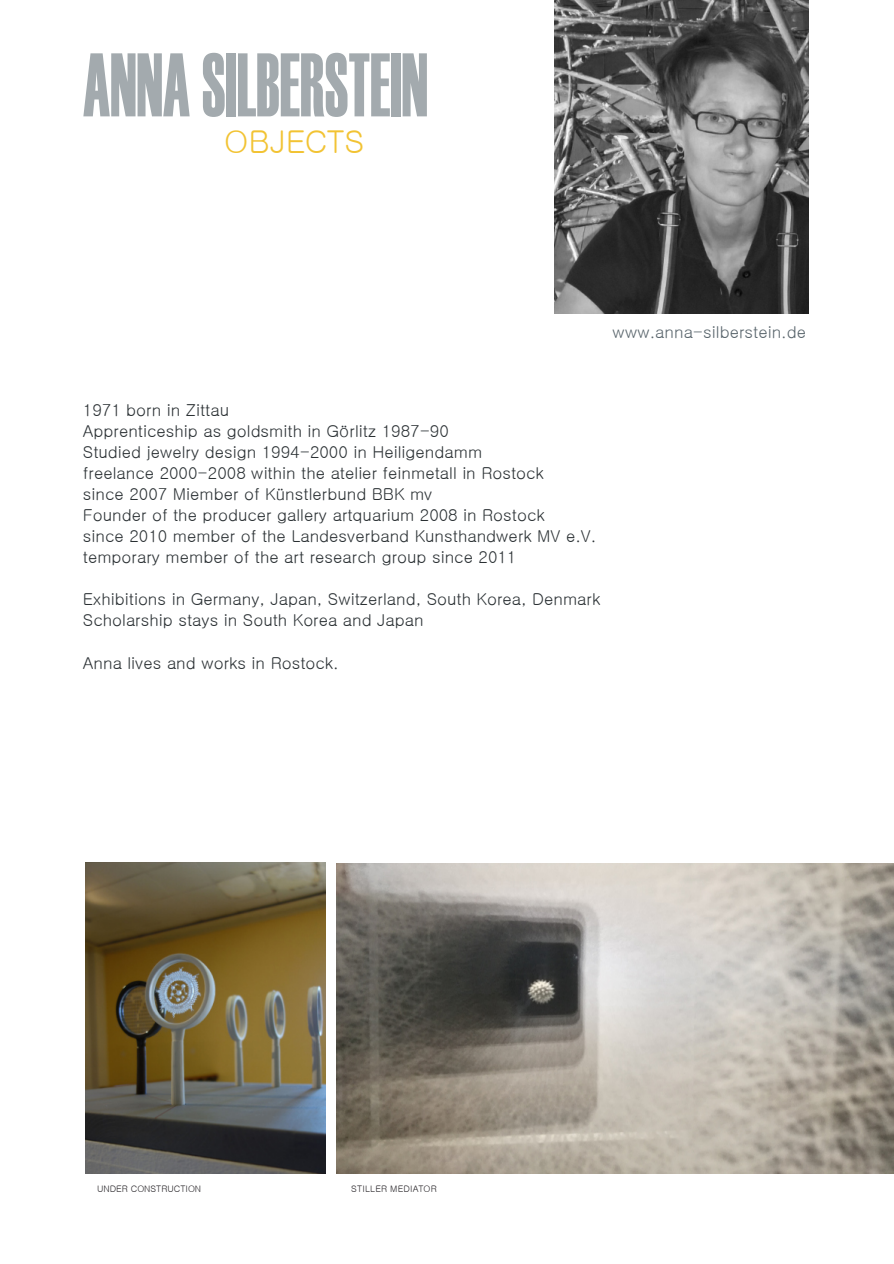
<style>
.page{position:relative;width:894px;height:1264px;background:#fff}
.page>*{position:absolute;margin:0;border:0;box-sizing:border-box;transform-origin:0 0}
.t1{font:90px "Haettenschweiler";color:#a3aaae;scale:.69 1}
.t2{font:31.5px "Gulim";letter-spacing:-.015em;color:#f2c333}
.t3{font:16.5px/21px "Gulim";color:#2a3033}
.t4{font:16.5px "Gulim";color:#58646b}
.t5{font:9px "Gulim";color:#1a171b}
.t6{font:9px "Gulim";letter-spacing:.025em;color:#1a171b}
</style>
<div class="page">
<img style="left:554px;top:0;width:254px;height:313px">
<img style="left:337px;top:863px;width:556px;height:310px">
<img style="left:86px;top:862px;width:240px;height:311px">
<h1 class="t1" style="left:83px;top:53px;width:502px">ANNA SILBERSTEIN</h1>
<h2 class="t2" style="left:224px;top:126px;width:142px">OBJECTS</h2>
<p class="t4" style="left:613px;top:324px;width:195px">www.anna-silberstein.de</p>
<p class="t3" style="left:83px;top:400px;width:515px">1971 born in Zittau<br>Apprenticeship as goldsmith in Görlitz 1987-90<br>Studied jewelry design 1994-2000 in Heiligendamm<br>freelance 2000-2008 within the atelier feinmetall in Rostock<br>since 2007 Miember of Künstlerbund BBK mv<br>Founder of the producer gallery artquarium 2008 in Rostock<br>since 2010 member of the Landesverband Kunsthandwerk MV e.V. temporary member of the art research group since 2011</p>
<p class="t3" style="left:83px;top:589px;width:519px">Exhibitions in Germany, Japan, Switzerland, South Korea, Denmark<br>Scholarship stays in South Korea and Japan</p>
<p class="t3" style="left:83px;top:652px;width:257px">Anna lives and works in Rostock.</p>
<p class="t5" style="left:97px;top:1184px;width:106px">UNDER CONSTRUCTION</p>
<p class="t6" style="left:351px;top:1184px;width:87px">STILLER MEDIATOR</p>
</div>
